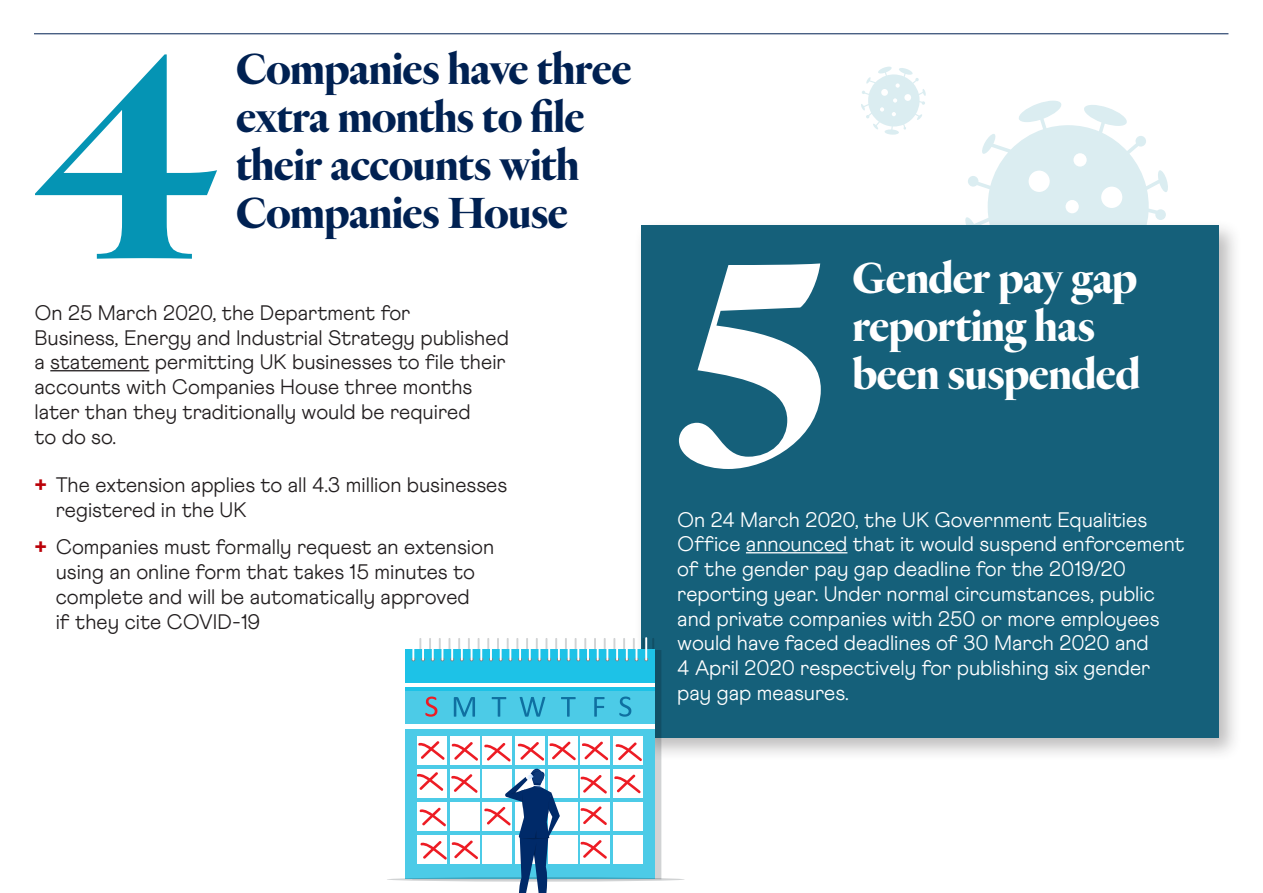
<style>
.page{position:relative;width:1263px;height:893px;background:#fff}
.page>*{position:absolute;margin:0;border:0;box-sizing:border-box;transform-origin:0 0}
.numbers{font:700 300px "Heldane Display";color:#0594b4}
.numbers-2{font:700 300px "Heldane Display";color:#fff}
.Heading_02{font:700 45px/48px "Heldane Display";color:#002152}
.Heading_02-2{font:700 45px/48px "Heldane Display";color:#fff}
.Body{font:300 21px/24.8px "Athletics";color:#231f20}
.Body-2{font:300 21px/24.8px "Athletics";color:#fff}
.s1{font-weight:800;color:#ba0008}
</style>
<div class="page">
<hr style="left:34px;top:34px;width:1194px;height:1px;background:#002152">
<svg style="left:965px;top:101px;width:203px;height:118px"></svg>
<svg style="left:861px;top:67px;width:65px;height:68px"></svg>
<div style="left:634px;top:219px;width:608px;height:542px;background:#231f20;opacity:.3"></div>
<div style="left:641px;top:225px;width:577px;height:513px;background:#15607a"></div>
<hr style="left:50px;top:370px;width:99px;height:1px;background:#231f20">
<hr style="left:746px;top:552px;width:101px;height:1px;background:#fff">
<svg style="left:419px;top:638px;width:242px;height:240px"></svg>
<div style="left:405px;top:649px;width:249px;height:229px;background:#4ccbe7"></div>
<div style="left:405px;top:649px;width:249px;height:42px;background:#1dc2e7"></div>
<hr style="left:412px;top:637px;width:2px;height:23px;background:#fff">
<hr style="left:422px;top:637px;width:2px;height:23px;background:#fff">
<hr style="left:432px;top:637px;width:2px;height:23px;background:#fff">
<svg style="left:431px;top:657px;width:13px;height:4px"></svg>
<hr style="left:441px;top:637px;width:2px;height:23px;background:#fff">
<hr style="left:451px;top:637px;width:2px;height:23px;background:#fff">
<hr style="left:461px;top:637px;width:2px;height:23px;background:#fff">
<svg style="left:470px;top:638px;width:3px;height:23px"></svg>
<hr style="left:480px;top:637px;width:2px;height:23px;background:#fff">
<hr style="left:490px;top:637px;width:2px;height:23px;background:#fff">
<hr style="left:500px;top:637px;width:2px;height:23px;background:#fff">
<svg style="left:499px;top:657px;width:13px;height:4px"></svg>
<hr style="left:509px;top:637px;width:2px;height:23px;background:#fff">
<hr style="left:519px;top:637px;width:2px;height:23px;background:#fff">
<hr style="left:529px;top:637px;width:2px;height:23px;background:#fff">
<svg style="left:528px;top:657px;width:13px;height:4px"></svg>
<hr style="left:538px;top:637px;width:2px;height:23px;background:#fff">
<hr style="left:548px;top:637px;width:2px;height:23px;background:#fff">
<hr style="left:558px;top:637px;width:2px;height:23px;background:#fff">
<svg style="left:567px;top:638px;width:3px;height:23px"></svg>
<hr style="left:577px;top:637px;width:2px;height:23px;background:#fff">
<hr style="left:587px;top:637px;width:2px;height:23px;background:#fff">
<hr style="left:597px;top:637px;width:2px;height:23px;background:#fff">
<svg style="left:596px;top:657px;width:13px;height:4px"></svg>
<hr style="left:606px;top:637px;width:2px;height:23px;background:#fff">
<hr style="left:616px;top:637px;width:2px;height:23px;background:#fff">
<hr style="left:626px;top:637px;width:2px;height:23px;background:#fff">
<hr style="left:635px;top:637px;width:2px;height:23px;background:#fff">
<hr style="left:645px;top:637px;width:2px;height:23px;background:#fff">
<svg style="left:387px;top:877px;width:298px;height:5px"></svg>
<hr style="left:405px;top:683px;width:249px;height:4px;background:#fff">
<svg style="left:425px;top:696px;width:12px;height:21px"></svg>
<svg style="left:492px;top:697px;width:14px;height:20px"></svg>
<svg style="left:520px;top:697px;width:25px;height:20px"></svg>
<svg style="left:561px;top:697px;width:15px;height:20px"></svg>
<svg style="left:594px;top:697px;width:10px;height:20px"></svg>
<svg style="left:619px;top:696px;width:12px;height:21px"></svg>
<svg style="left:454px;top:697px;width:21px;height:20px"></svg>
<hr style="left:405px;top:724px;width:249px;height:4px;background:#fff">
<div style="left:418px;top:736px;width:29px;height:29px;background:#fff"></div>
<div style="left:450px;top:736px;width:30px;height:29px;background:#fff"></div>
<div style="left:483px;top:736px;width:29px;height:29px;background:#fff"></div>
<div style="left:515px;top:736px;width:30px;height:29px;background:#fff"></div>
<div style="left:548px;top:736px;width:29px;height:29px;background:#fff"></div>
<div style="left:580px;top:736px;width:30px;height:29px;background:#fff"></div>
<div style="left:613px;top:736px;width:29px;height:29px;background:#fff"></div>
<svg style="left:416px;top:740px;width:227px;height:153px"></svg>
<p class="numbers" style="left:35px;top:-25px;width:184px">4</p>
<p class="Heading_02" style="left:236px;top:46px;width:397px">Companies have three extra months to file their accounts with<br>Companies House</p>
<p class="Body" style="left:34px;top:300px;width:476px">On 25 March 2020, the Department for<br>Business, Energy and Industrial Strategy published a statement permitting UK businesses to file their accounts with Companies House three months later than they traditionally would be required<br>to do so.</p>
<p class="Body" style="left:56px;top:473px;width:453px;text-indent:-21px"><span class="s1">+</span> The extension applies to all 4.3 million businesses registered in the UK</p>
<p class="Body" style="left:56px;top:535px;width:440px;text-indent:-21px"><span class="s1">+</span> Companies must formally request an extension using an online form that takes 15 minutes to complete and will be automatically approved<br>if they cite COVID-19</p>
<p class="numbers-2" style="left:679px;top:182px;width:149px">5</p>
<p class="Heading_02-2" style="left:853px;top:255px;width:289px">Gender pay gap reporting has been suspended</p>
<p class="Body-2" style="left:677px;top:507px;width:509px">On 24 March 2020, the UK Government Equalities Office announced that it would suspend enforcement of the gender pay gap deadline for the 2019/20 reporting year. Under normal circumstances, public and private companies with 250 or more employees would have faced deadlines of 30 March 2020 and<br>4 April 2020 respectively for publishing six gender pay gap measures.</p>
</div>
